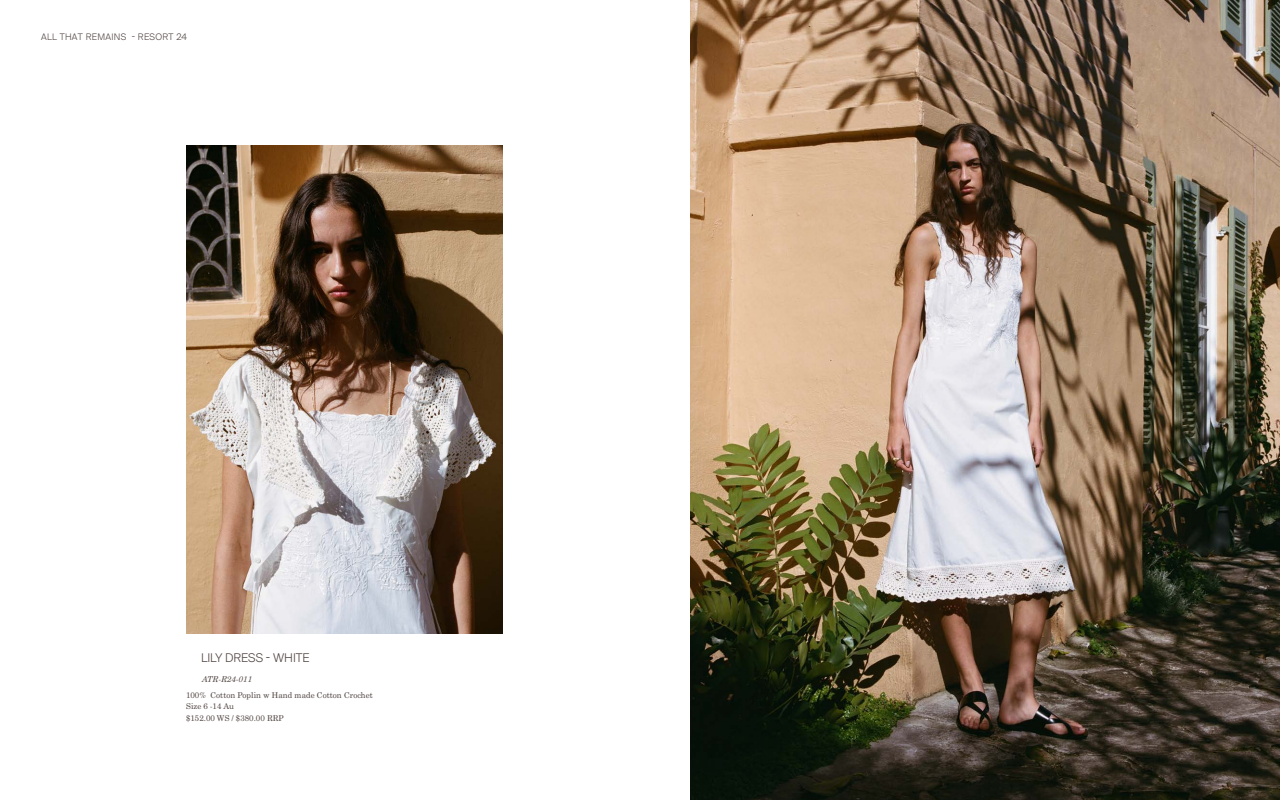
<style>
.page{position:relative;width:1280px;height:800px;background:#fff}
.page>*{position:absolute;margin:0;border:0;box-sizing:border-box;transform-origin:0 0}
.t1{font:300 12px "Suisse Intl";color:#524643}
.t2{font:300 9px "Suisse Intl";letter-spacing:.04em;color:#524643}
.t3{font:8px "Academico";color:#524643}
.t4{font:italic 8px "Academico";color:#524643}
</style>
<div class="page">
<img style="left:186px;top:146px;width:317px;height:488px">
<img style="left:690px;top:0;width:590px;height:800px">
<p class="t2" style="left:41px;top:31px;width:148px">ALL THAT REMAINS - RESORT 24</p>
<p class="t1" style="left:201px;top:651px;width:110px">LILY DRESS - WHITE</p>
<p class="t4" style="left:202px;top:673px;width:52px">ATR-R24-011</p>
<p class="t3" style="left:186px;top:688px;width:188px">100% Cotton Poplin w Hand made Cotton Crochet</p>
<p class="t3" style="left:186px;top:700px;width:50px">Size 6 -14 Au</p>
<p class="t3" style="left:186px;top:711px;width:99px">$152.00 WS / $380.00 RRP</p>
</div>
